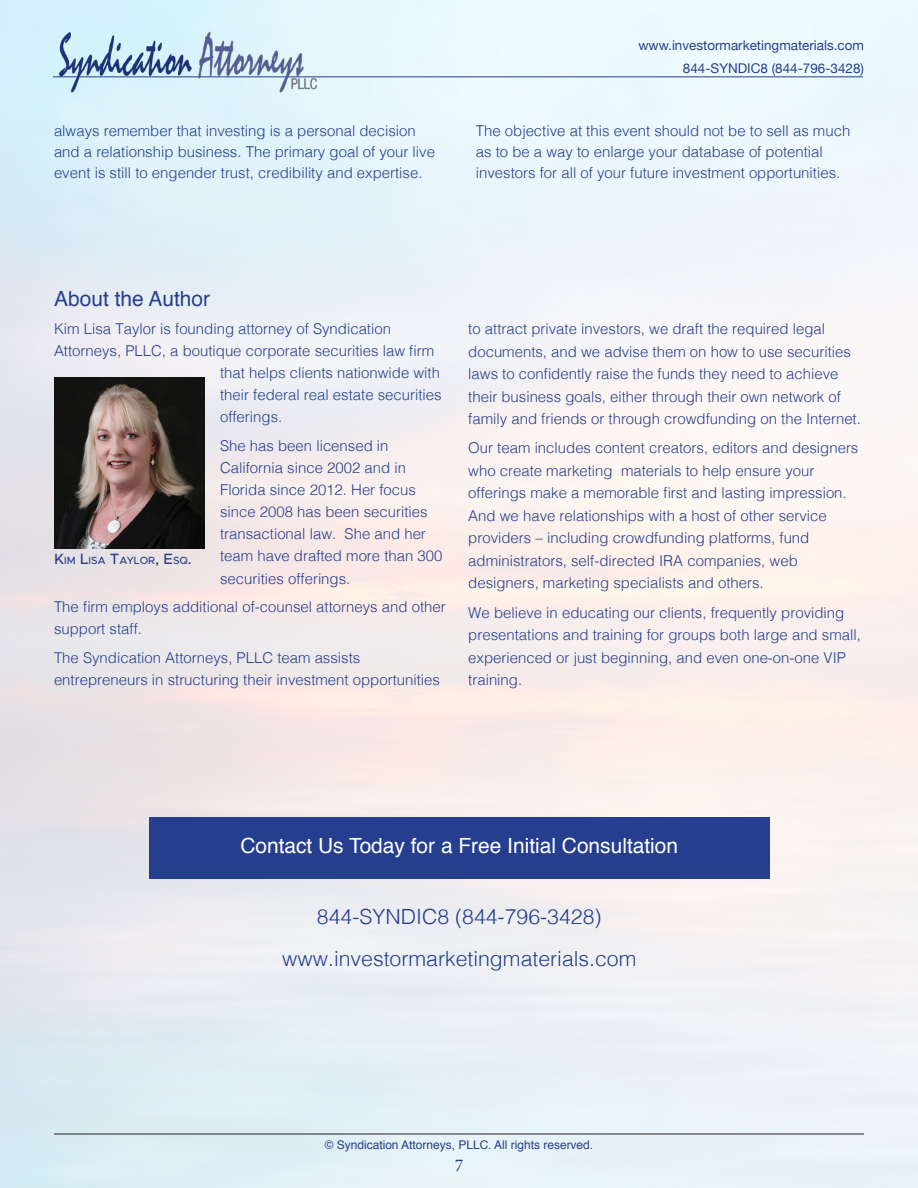
<style>
.page{position:relative;width:918px;height:1188px;background:#fff}
.page>*{position:absolute;margin:0;border:0;box-sizing:border-box;transform-origin:0 0}
.t1{font:300 20.85px "Helvetica";color:#253f8e}
.subsubhed{font:20.85px "Helvetica";color:#fff}
.subsubhed-2{font:20.85px "Helvetica";color:#253f8e}
.t2{font:18px "Minion Pro";color:#253f8e}
.body_text{font:300 15px/22.5px "Helvetica";color:#253f8e}
.subsubhed-3{font:300 15px "Helvetica";color:#253f8e}
.t3{font:13.5px/23px "Helvetica Neue";color:#253f8e;text-align:right}
.t4{font:12px "Helvetica";color:#253f8e}
.t5{font:500 10.5px "Metropolis";color:#253f8e}
.s1{font-size:15px}
</style>
<div class="page">
<img style="left:0;top:0;width:918px;height:1188px">
<hr style="left:54px;top:1134px;width:810px;height:1px;background:#231f20">
<hr style="left:53px;top:76px;width:810px;height:1px;background:#253f8e">
<img style="left:46px;top:26px;width:281px;height:77px">
<img style="left:54px;top:377px;width:151px;height:171px">
<div style="left:149px;top:817px;width:621px;height:62px;background:#253f8e"></div>
<p class="t3" style="left:638px;top:34px;width:227px">www.investormarketingmaterials.com<br>844-SYNDIC 8 (844-796-3428)</p>
<p class="body_text" style="left:54px;top:119px;width:383px;line-height:20.9px">always remember that investing is a personal decision and a relationship business. The primary goal of your live event is still to engender trust, credibility and expertise.</p>
<p class="body_text" style="left:476px;top:119px;width:376px;line-height:20.9px">The objective at this event should not be to sell as much as to be a way to enlarge your database of potential investors for all of your future investment opportunities.</p>
<p class="subsubhed-2" style="left:54px;top:283px;width:157px">About the Author</p>
<p class="subsubhed-3" style="left:54px;top:316px;width:339px">Kim Lisa Taylor is founding attorney of Syndication</p>
<p class="subsubhed-3" style="left:54px;top:338px;width:382px">Attorneys, PLLC, a boutique corporate securities law firm</p>
<p class="subsubhed-3" style="left:220px;top:360px;width:222px">that helps clients nationwide with</p>
<p class="subsubhed-3" style="left:220px;top:382px;width:223px">their federal real estate securities</p>
<p class="subsubhed-3" style="left:220px;top:404px;width:64px">offerings.</p>
<p class="body_text" style="left:220px;top:434px;width:224px;line-height:22px">She has been licensed in<br>California since 2002 and in<br>Florida since 2012. Her focus since 2008 has been securities transactional law. She and her team have drafted more than 300 securities offerings.</p>
<p class="body_text" style="left:54px;top:595px;width:393px;line-height:22px">The firm employs additional of-counsel attorneys and other support staff.</p>
<p class="body_text" style="left:54px;top:646px;width:388px;line-height:22px">The Syndication Attorneys, PLLC team assists entrepreneurs in structuring their investment opportunities</p>
<p class="t5" style="left:54px;top:554px;width:139px"><span class="s1">K</span>IM <span class="s1">L</span>ISA <span class="s1">T</span>AYLOR<span class="s1">, E</span>SQ<span class="s1">.</span></p>
<p class="body_text" style="left:468px;top:316px;width:394px">to attract private investors, we draft the required legal documents, and we advise them on how to use securities laws to confidently raise the funds they need to achieve their business goals, either through their own network of family and friends or through crowdfunding on the Internet.</p>
<p class="body_text" style="left:468px;top:436px;width:392px">Our team includes content creators, editors and designers who create marketing materials to help ensure your offerings make a memorable first and lasting impression.<br>And we have relationships with a host of other service providers – including crowdfunding platforms, fund administrators, self-directed IRA companies, web designers, marketing specialists and others.</p>
<p class="body_text" style="left:468px;top:600px;width:394px">We believe in educating our clients, frequently providing presentations and training for groups both large and small, experienced or just beginning, and even one-on-one VIP training.</p>
<p class="subsubhed" style="left:240px;top:830px;width:439px">Contact Us Today for a Free Initial Consultation</p>
<p class="t1" style="left:317px;top:899px;width:286px">844-SYNDIC8 (844-796-3428)</p>
<p class="t1" style="left:282px;top:941px;width:356px">www.investormarketingmaterials.com</p>
<p class="t4" style="left:325px;top:1136px;width:270px">© Syndication Attorneys, PLLC. All rights reserved.</p>
<p class="t2" style="left:455px;top:1153px;width:10px">7</p>
</div>
